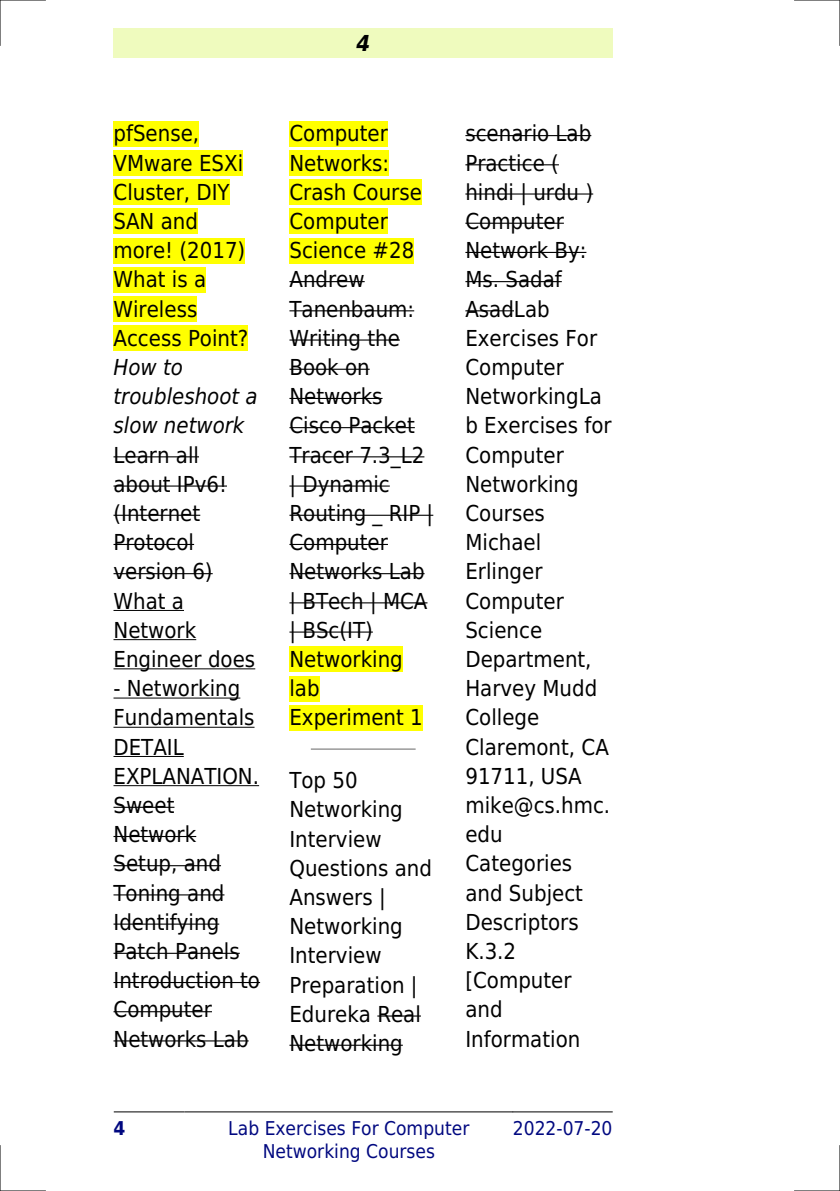
<style>
.page{position:relative;width:840px;height:1191px;background:#fff}
.page>*{position:absolute;margin:0;border:0;box-sizing:border-box;transform-origin:0 0}
.t1{font:22px/29.2px "DejaVu Sans Condensed";color:#000}
.t2{font:italic 22px/29.2px "DejaVu Sans Condensed";color:#000}
.t3{font:italic 700 22px "DejaVu Sans Condensed";color:#000}
.t4{font:19px/22.8px "DejaVu Sans Condensed";color:#000880;text-align:center}
.t5{font:700 19px "DejaVu Sans Condensed";color:#000880}
</style>
<div class="page">
<div style="left:113px;top:28px;width:499px;height:30px;background:#effbbe"></div>
<hr style="left:114px;top:1111px;width:70px;height:1px;background:#000">
<hr style="left:185px;top:1111px;width:327px;height:1px;background:#000">
<hr style="left:513px;top:1111px;width:99px;height:1px;background:#000">
<div style="left:113px;top:121px;width:86px;height:25px;background:#ff0"></div>
<div style="left:113px;top:150px;width:130px;height:26px;background:#ff0"></div>
<div style="left:113px;top:179px;width:116px;height:26px;background:#ff0"></div>
<div style="left:113px;top:208px;width:85px;height:26px;background:#ff0"></div>
<div style="left:113px;top:238px;width:132px;height:25px;background:#ff0"></div>
<div style="left:113px;top:267px;width:93px;height:25px;background:#ff0"></div>
<div style="left:113px;top:296px;width:84px;height:26px;background:#ff0"></div>
<div style="left:113px;top:325px;width:135px;height:26px;background:#ff0"></div>
<hr style="left:113px;top:456px;width:86px;height:1px;background:#000">
<hr style="left:113px;top:485px;width:114px;height:1px;background:#000">
<hr style="left:113px;top:515px;width:87px;height:1px;background:#000">
<hr style="left:113px;top:544px;width:81px;height:1px;background:#000">
<hr style="left:113px;top:573px;width:99px;height:1px;background:#000">
<hr style="left:113px;top:610px;width:71px;height:1px;background:#000">
<hr style="left:113px;top:639px;width:83px;height:1px;background:#000">
<hr style="left:113px;top:668px;width:142px;height:1px;background:#000">
<hr style="left:113px;top:697px;width:127px;height:1px;background:#000">
<hr style="left:113px;top:727px;width:141px;height:1px;background:#000">
<hr style="left:113px;top:756px;width:71px;height:1px;background:#000">
<hr style="left:113px;top:785px;width:146px;height:1px;background:#000">
<hr style="left:113px;top:806px;width:61px;height:2px;background:#000">
<hr style="left:113px;top:836px;width:83px;height:1px;background:#000">
<hr style="left:113px;top:865px;width:108px;height:1px;background:#000">
<hr style="left:113px;top:894px;width:111px;height:1px;background:#000">
<hr style="left:113px;top:923px;width:106px;height:1px;background:#000">
<hr style="left:113px;top:952px;width:127px;height:2px;background:#000">
<hr style="left:113px;top:982px;width:147px;height:1px;background:#000">
<hr style="left:113px;top:1011px;width:99px;height:1px;background:#000">
<hr style="left:113px;top:1040px;width:135px;height:1px;background:#000">
<div style="left:289px;top:121px;width:99px;height:25px;background:#ff0"></div>
<div style="left:289px;top:150px;width:100px;height:26px;background:#ff0"></div>
<div style="left:289px;top:179px;width:132px;height:26px;background:#ff0"></div>
<div style="left:289px;top:208px;width:99px;height:26px;background:#ff0"></div>
<div style="left:289px;top:238px;width:125px;height:25px;background:#ff0"></div>
<hr style="left:289px;top:281px;width:75px;height:1px;background:#000">
<hr style="left:289px;top:310px;width:125px;height:1px;background:#000">
<hr style="left:289px;top:339px;width:111px;height:1px;background:#000">
<hr style="left:289px;top:369px;width:80px;height:1px;background:#000">
<hr style="left:289px;top:398px;width:93px;height:1px;background:#000">
<hr style="left:289px;top:427px;width:125px;height:1px;background:#000">
<hr style="left:289px;top:456px;width:135px;height:1px;background:#000">
<hr style="left:289px;top:485px;width:100px;height:1px;background:#000">
<hr style="left:289px;top:515px;width:144px;height:1px;background:#000">
<hr style="left:289px;top:544px;width:99px;height:1px;background:#000">
<hr style="left:289px;top:573px;width:135px;height:1px;background:#000">
<hr style="left:289px;top:602px;width:138px;height:1px;background:#000">
<hr style="left:289px;top:631px;width:83px;height:1px;background:#000">
<div style="left:289px;top:646px;width:113px;height:26px;background:#ff0"></div>
<div style="left:289px;top:676px;width:30px;height:25px;background:#ff0"></div>
<div style="left:289px;top:705px;width:133px;height:25px;background:#ff0"></div>
<hr style="left:311px;top:748px;width:103px;height:2px;background:#999">
<hr style="left:377px;top:1015px;width:43px;height:1px;background:#000">
<hr style="left:289px;top:1044px;width:113px;height:1px;background:#000">
<hr style="left:465px;top:135px;width:126px;height:1px;background:#000">
<hr style="left:465px;top:164px;width:93px;height:1px;background:#000">
<hr style="left:465px;top:193px;width:128px;height:2px;background:#000">
<hr style="left:465px;top:223px;width:98px;height:1px;background:#000">
<hr style="left:465px;top:252px;width:121px;height:1px;background:#000">
<hr style="left:465px;top:281px;width:96px;height:1px;background:#000">
<hr style="left:465px;top:310px;width:48px;height:1px;background:#000">
<hr style="left:0;top:0;width:45px;height:1px;background:#000">
<hr style="left:794px;top:0;width:45px;height:1px;background:#000">
<hr style="left:0;top:1190px;width:45px;height:1px;background:#000">
<hr style="left:794px;top:1190px;width:45px;height:1px;background:#000">
<hr style="left:0;top:0;width:1px;height:45px;background:#000">
<hr style="left:0;top:1145px;width:1px;height:46px;background:#000">
<hr style="left:839px;top:0;width:1px;height:45px;background:#000">
<hr style="left:839px;top:1145px;width:1px;height:46px;background:#000">
<p class="t1" style="left:113px;top:119px;width:136px">pfSense,<br>VMware ESXi<br>Cluster, DIY<br>SAN and more! (2017)<br>What is a<br>Wireless<br>Access Point?</p>
<p class="t2" style="left:113px;top:353px;width:146px">How to troubleshoot a slow network</p>
<p class="t1" style="left:113px;top:440px;width:143px">Learn all about IPv6! (Internet<br>Protocol version 6)<br>What a<br>Network<br>Engineer does</p>
<p class="t1" style="left:113px;top:674px;width:148px">- Networking<br>Fundamentals<br>DETAIL<br>EXPLANATION.<br>Sweet<br>Network<br>Setup, and<br>Toning and<br>Identifying<br>Patch Panels<br>Introduction to<br>Computer<br>Networks Lab</p>
<p class="t3" style="left:356px;top:30px;width:15px">4</p>
<p class="t1" style="left:289px;top:119px;width:145px">Computer<br>Networks:<br>Crash Course<br>Computer<br>Science #28<br>Andrew<br>Tanenbaum:<br>Writing the<br>Book on<br>Networks<br>Cisco Packet<br>Tracer 7.3_L2 | Dynamic<br>Routing _ RIP |<br>Computer<br>Networks Lab | BTech | MCA | BSc(IT)<br>Networking lab<br>Experiment 1</p>
<p class="t1" style="left:289px;top:766px;width:144px">Top 50<br>Networking<br>Interview<br>Questions and<br>Answers |<br>Networking<br>Interview<br>Preparation |<br>Edureka Real<br>Networking</p>
<p class="t1" style="left:465px;top:119px;width:148px">scenario Lab<br>Practice ( hindi | urdu )<br>Computer<br>Network By:<br>Ms. Sadaf<br>AsadLab<br>Exercises For<br>Computer<br>NetworkingLa b Exercises for<br>Computer<br>Networking<br>Courses<br>Michael<br>Erlinger<br>Computer<br>Science<br>Department,<br>Harvey Mudd<br>College<br>Claremont, CA<br>91711, USA mike@cs.hmc. edu<br>Categories and Subject<br>Descriptors<br>K.3.2 [Computer and<br>Information</p>
<p class="t5" style="left:113px;top:1117px;width:13px">4</p>
<p class="t4" style="left:228px;top:1117px;width:242px">Lab Exercises For Computer<br>Networking Courses</p>
<p class="t4" style="left:512px;top:1117px;width:101px">2022-07-20</p>
</div>
